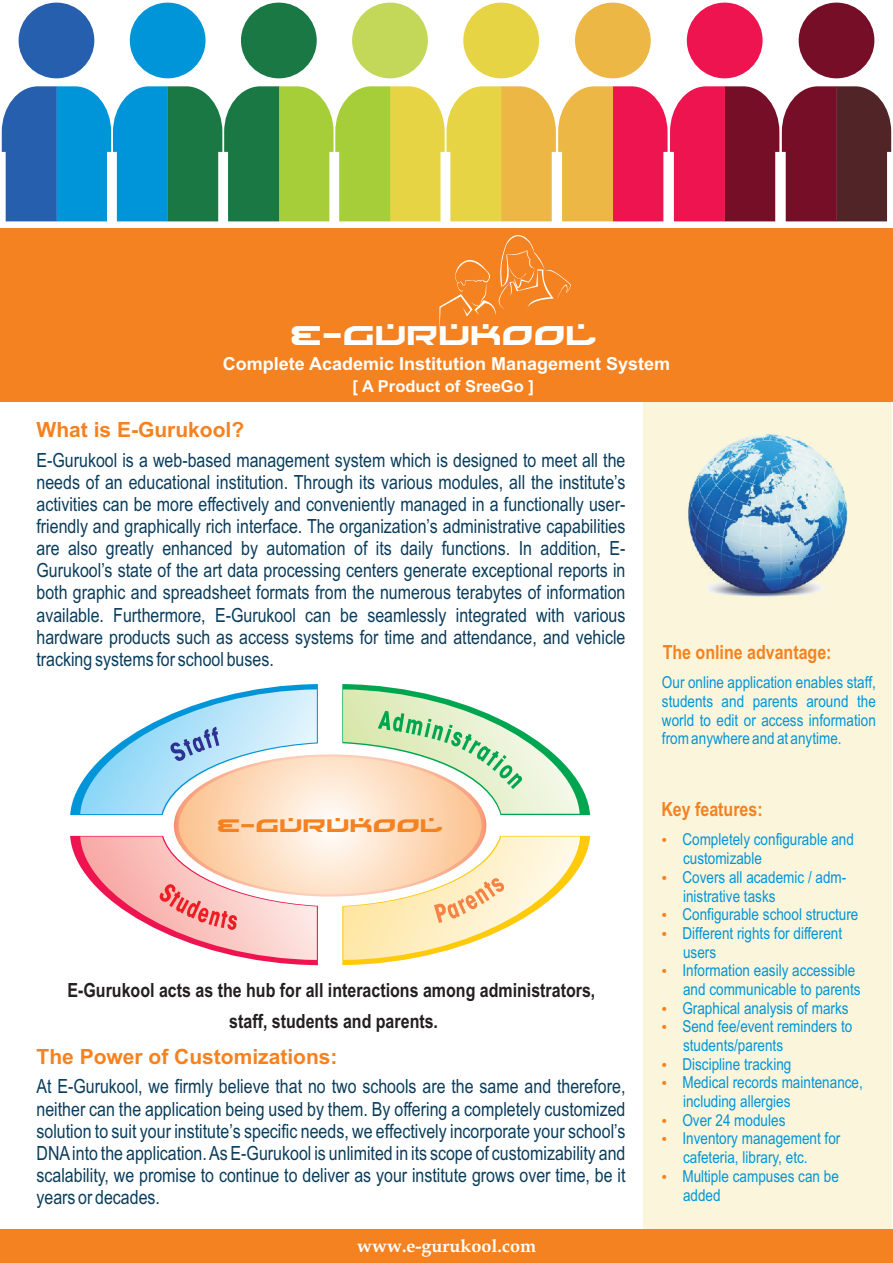
<style>
.page{position:relative;width:893px;height:1263px;background:#fff}
.page>*{position:absolute;margin:0;border:0;box-sizing:border-box;transform-origin:0 0}
.t1{font:32.4px "Battlefield";color:#fff}
.t2{font:21.75px "Battlefield";color:#f58220;scale:1.1 1}
.t3{font:700 21px "Arial";color:#f58220}
.t4{font:19.5px/22px "Arial Narrow";color:#0a3d5c;text-align:justify}
.t5{font:700 19.5px/30.8px "Arial Narrow";color:#231f20;text-align:center}
.t6{font:700 19.5px "Arial Narrow";color:#f58220}
.t7{font:700 18px "Arial";color:#fff}
.t8{font:700 18px "Book Antiqua";color:#fff}
.t9{font:16.5px/18.8px "Arial Narrow";color:#0095d9;text-align:justify}
.t10{font:700 16.5px "Arial";color:#fff}
</style>
<div class="page">
<div style="left:643px;top:395px;width:249px;height:857px;background:#fbf6db"></div>
<div style="left:0;top:228px;width:893px;height:174px;background:#f58220"></div>
<svg style="left:439px;top:235px;width:132px;height:97px"></svg>
<div style="left:0;top:1230px;width:893px;height:33px;background:#f58220"></div>
<div style="left:463px;top:3px;width:76px;height:75px;background:#e7d445;border-radius:50%"></div>
<div style="left:575px;top:3px;width:76px;height:75px;background:#edb745;border-radius:50%"></div>
<div style="left:352px;top:3px;width:76px;height:75px;background:#c3d758;border-radius:50%"></div>
<div style="left:241px;top:3px;width:76px;height:75px;background:#197844;border-radius:50%"></div>
<div style="left:130px;top:3px;width:76px;height:75px;background:#0095d9;border-radius:50%"></div>
<div style="left:19px;top:3px;width:75px;height:75px;background:#255fad;border-radius:50%"></div>
<div style="left:687px;top:3px;width:76px;height:75px;background:#ed1450;border-radius:50%"></div>
<div style="left:799px;top:3px;width:75px;height:75px;background:#770e28;border-radius:50%"></div>
<svg style="left:2px;top:86px;width:889px;height:135px;background:#928669"></svg>
<img style="left:688px;top:434px;width:160px;height:163px">
<svg style="left:179px;top:757px;width:302px;height:137px;background:#fde3ca"></svg>
<svg style="left:342px;top:684px;width:248px;height:131px"></svg>
<svg style="left:70px;top:684px;width:248px;height:131px"></svg>
<svg style="left:70px;top:836px;width:248px;height:129px"></svg>
<svg style="left:342px;top:836px;width:248px;height:129px"></svg>
<h1 class="t1" style="left:292px;top:319px;width:309px">E-GURUKOOL</h1>
<p class="t7" style="left:223px;top:357px;width:449px">Complete Academic Institution Management System</p>
<p class="t10" style="left:353px;top:380px;width:183px">[ A Product of SreeGo ]</p>
<p class="t3" style="left:37px;top:422px;width:209px">What is E-Gurukool?</p>
<p class="t4" style="left:36px;top:451px;width:591px">E-Gurukool is a web-based management system which is designed to meet all the needs of an educational institution. Through its various modules, all the institute’s activities can be more effectively and conveniently managed in a functionally user&shy;friendly and graphically rich interface. The organization’s administrative capabilities are also greatly enhanced by automation of its daily functions. In addition, E-Gurukool’s state of the art data processing centers generate exceptional reports in both graphic and spreadsheet formats from the numerous terabytes of information available. Furthermore, E-Gurukool can be seamlessly integrated with various hardware products such as access systems for time and attendance, and vehicle tracking systems for school buses.</p>
<p class="t2" style="left:218px;top:815px;width:207px">E-GURUKOOL</p>
<p class="t5" style="left:68px;top:976px;width:529px">E-Gurukool acts as the hub for all interactions among administrators, staff, students and parents.</p>
<p class="t3" style="left:37px;top:1048px;width:303px">The Power of Customizations:</p>
<p class="t4" style="left:36px;top:1077px;width:591px">At E-Gurukool, we firmly believe that no two schools are the same and therefore, neither can the application being used by them. By offering a completely customized solution to suit your institute’s specific needs, we effectively incorporate your school’s DNAinto the application. As E-Gurukool is unlimited in its scope of customizability and scalability, we promise to continue to deliver as your institute grows over time, be it years or decades.</p>
<p class="t8" style="left:357px;top:1238px;width:180px">www.e-gurukool.com</p>
<p class="t6" style="left:663px;top:645px;width:170px">The online advantage:</p>
<p class="t9" style="left:662px;top:675px;width:215px">Our online application enables staff, students and parents around the world to edit or access information from anywhere and at anytime.</p>
<p class="t6" style="left:661px;top:802px;width:103px">Key features:</p>
<p class="t9" style="left:682px;top:832px;width:182px;text-align:left">Completely configurable and customizable<br>Covers all academic / adm&shy;inistrative tasks<br>Configurable school structure<br>Different rights for different users<br>Information easily accessible and communicable to parents<br>Graphical analysis of marks<br>Send fee/event reminders to students/parents<br>Discipline tracking<br>Medical records maintenance, including allergies<br>Over 24 modules<br>Inventory management for cafeteria, library, etc.<br>Multiple campuses can be added</p>
</div>
